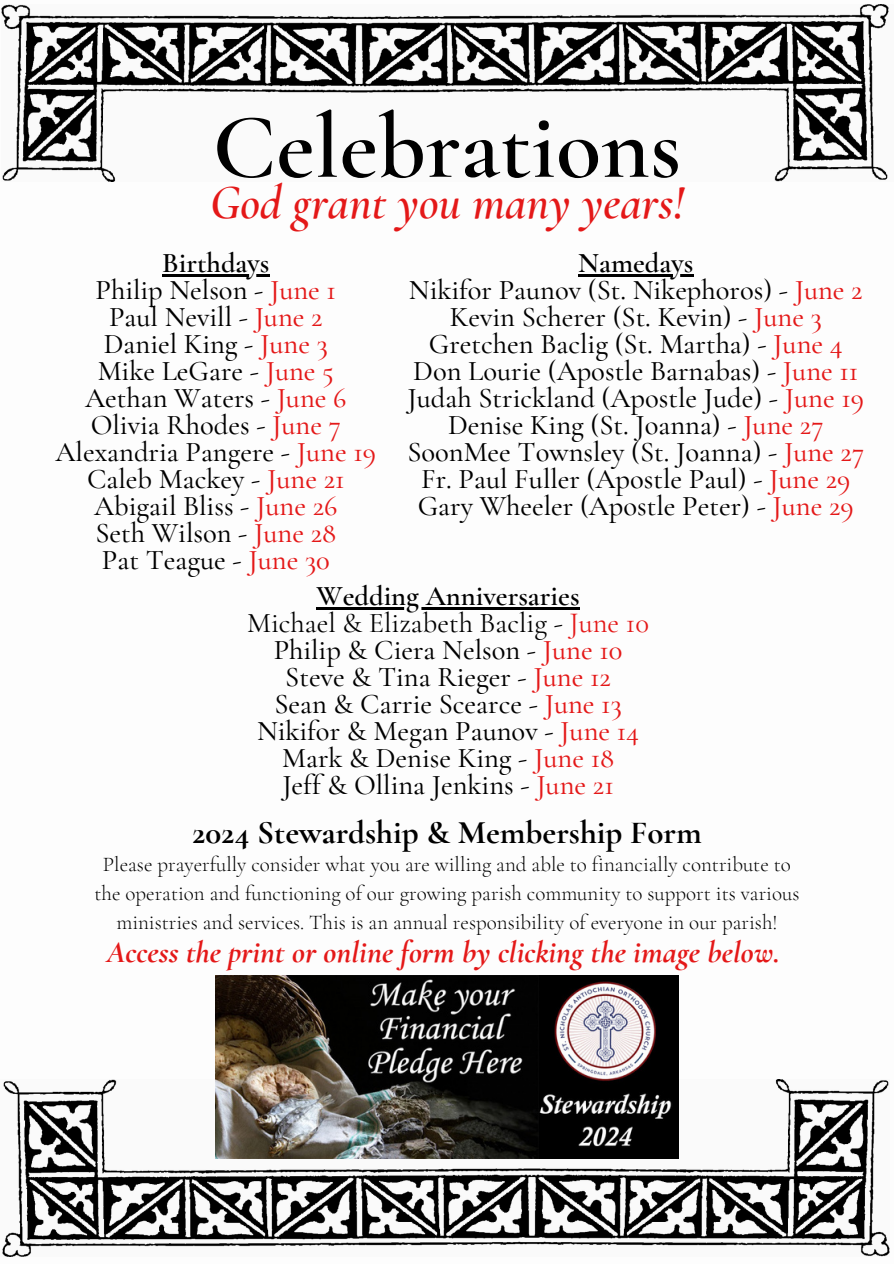
<style>
.page{position:relative;width:894px;height:1264px;background:#fff}
.page>*{position:absolute;margin:0;border:0;box-sizing:border-box;transform-origin:0 0}
.t1{font:600 93px "Cormorant Garamond";color:#000}
.t2{font:italic 600 48px "Cormorant Garamond";color:#e41818}
.t3{font:700 33px "Cormorant Garamond";color:#000}
.t4{font:italic 700 31.5px "Cormorant Garamond";color:#e41818}
.t5{font:500 28.5px/27px "Cormorant Garamond";color:#000;text-align:center}
.t6{font:300 21px/29.2px "Cormorant Garamond";color:#000;text-align:center}
.s1{font-weight:600}
.s2{color:#e41818}
.s3{font-weight:400}
.s4{font-weight:400;color:#e41818}
</style>
<div class="page">
<img style="left:1px;top:4px;width:888px;height:177px">
<img style="left:2px;top:1079px;width:887px;height:177px">
<img style="left:216px;top:975px;width:462px;height:183px">
<hr style="left:162px;top:274px;width:107px;height:3px;background:#000">
<hr style="left:578px;top:274px;width:115px;height:3px;background:#000">
<hr style="left:316px;top:607px;width:263px;height:2px;background:#000">
<h1 class="t1" style="left:213px;top:91px;width:470px">Celebrations</h1>
<h2 class="t2" style="left:210px;top:173px;width:475px">God grant you many years!</h2>
<h3 class="t5" style="left:56px;top:250px;width:322px"><span class="s1">Birthdays<br></span>Philip Nelson - <span class="s2">June 1<br></span>Paul Nevill - <span class="s2">June 2<br></span>Daniel King - <span class="s2">June 3<br></span>Mike LeGare - <span class="s2">June 5<br></span>Aethan Waters - <span class="s2">June 6<br></span>Olivia Rhodes - <span class="s2">June 7<br></span>Alexandria Pangere - <span class="s2">June 19<br></span>Caleb Mackey - <span class="s2">June 21<br></span>Abigail Bliss - <span class="s2">June 26<br></span>Seth Wilson - <span class="s2">June 28<br></span>Pat Teague - <span class="s2">June 30</span></h3>
<p class="t5" style="left:407px;top:250px;width:458px"><span class="s1">Namedays<br></span>Nikifor Paunov (St. Nikephoros) - <span class="s2">June 2<br></span>Kevin Scherer (St. Kevin) - <span class="s2">June 3<br></span>Gretchen Baclig (St. Martha) - <span class="s2">June 4<br></span>Don Lourie (Apostle Barnabas) - <span class="s2">June 11<br></span>Judah Strickland (Apostle Jude) - <span class="s2">June 19<br></span>Denise King (St. Joanna) - <span class="s2">June 27<br></span>SoonMee Townsley (St. Joanna) - <span class="s2">June 27<br></span>Fr. Paul Fuller (Apostle Paul) - <span class="s2">June 29<br></span>Gary Wheeler (Apostle Peter) - <span class="s2">June 29</span></p>
<h3 class="t5" style="left:247px;top:582px;width:403px"><span class="s1">Wedding Anniversaries<br></span><span class="s3">Michael &amp; Elizabeth Baclig -</span> <span class="s4">June 10<br></span>Philip &amp; Ciera Nelson - <span class="s2">June 10<br></span>Steve &amp; Tina Rieger - <span class="s2">June 12<br></span>Sean &amp; Carrie Scearce - <span class="s2">June 13<br></span>Nikifor &amp; Megan Paunov - <span class="s2">June 14<br></span>Mark &amp; Denise King - <span class="s2">June 18<br></span>Jeff &amp; Ollina Jenkins - <span class="s2">June 21</span></h3>
<h4 class="t3" style="left:192px;top:813px;width:511px">2024 Stewardship &amp; Membership Form</h4>
<h4 class="t6" style="left:94px;top:849px;width:706px">Please prayerfully consider what you are willing and able to financially contribute to the operation and functioning of our growing parish community to support its various ministries and services. This is an annual responsibility of everyone in our parish!</h4>
<h5 class="t4" style="left:106px;top:933px;width:674px">Access the print or online form by clicking the image below.</h5>
</div>
